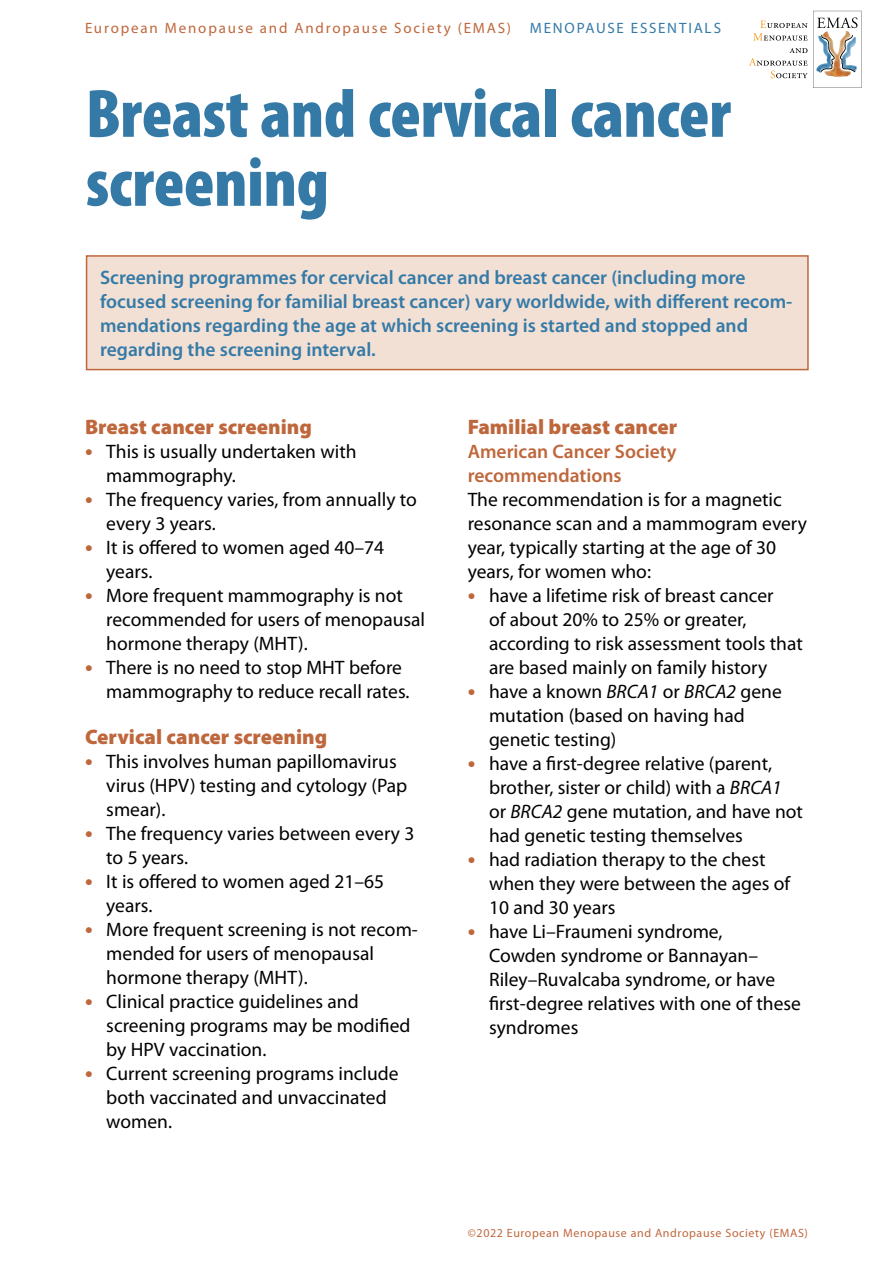
<style>
.page{position:relative;width:893px;height:1263px;background:#fff}
.page>*{position:absolute;margin:0;border:0;box-sizing:border-box;transform-origin:0 0}
.t1{font:900 condensed 69px/69px "Myriad Pro";letter-spacing:-.005em;color:#357aa7}
.t2{font:900 21px "Myriad Pro";color:#bf673c}
.t3{font:19.5px/24px "Myriad Pro";color:#000}
.t4{font:600 19.5px/24px "Myriad Pro";color:#357aa7}
.t5{font:600 19.5px/24px "Myriad Pro";color:#bf673c}
.t6{font:15px "Myriad Pro";letter-spacing:.12em;color:#bf673c}
.t7{font:12px "Myriad Pro";letter-spacing:.05em;color:#bf673c}
.s1{color:#357aa7}
.s2{font-weight:700;font-size:22.5px;color:#bf673c}
.s3{font-style:italic}
</style>
<div class="page">
<svg style="left:749px;top:11px;width:112px;height:77px"></svg>
<div style="left:87px;top:256px;width:721px;height:114px;background:#f2e0d4"></div>
<div style="left:86px;top:255px;width:723px;height:115px;border:2px solid #bf673c"></div>
<p class="t6" style="left:85px;top:18px;width:637px">European Menopause and Andropause Society (EMAS) <span class="s1">MENOPAUSE ESSENTIALS</span></p>
<h1 class="t1" style="left:86px;top:77px;width:647px">Breast and cervical cancer screening</h1>
<p class="t4" style="left:100px;top:265px;width:694px">Screening programmes for cervical cancer and breast cancer (including more focused screening for familial breast cancer) vary worldwide, with different recom&shy;mendations regarding the age at which screening is started and stopped and regarding the screening interval.</p>
<p class="t2" style="left:85px;top:413px;width:228px">Breast cancer screening</p>
<p class="t3" style="left:106px;top:439px;width:252px;text-indent:-21px"><span class="s2">•</span> This is usually undertaken with mammography.</p>
<p class="t3" style="left:106px;top:487px;width:312px;text-indent:-21px"><span class="s2">•</span> The frequency varies, from annually to every 3 years.</p>
<p class="t3" style="left:106px;top:535px;width:279px;text-indent:-21px"><span class="s2">•</span> It is offered to women aged 40–74 years.</p>
<p class="t3" style="left:106px;top:583px;width:320px;text-indent:-21px"><span class="s2">•</span> More frequent mammography is not recommended for users of menopausal hormone therapy (MHT).</p>
<p class="t3" style="left:106px;top:655px;width:305px;text-indent:-21px"><span class="s2">•</span> There is no need to stop MHT before mammography to reduce recall rates.</p>
<p class="t2" style="left:85px;top:723px;width:244px">Cervical cancer screening</p>
<p class="t3" style="left:106px;top:749px;width:303px;text-indent:-21px"><span class="s2">•</span> This involves human papillomavirus virus (HPV) testing and cytology (Pap smear).</p>
<p class="t3" style="left:106px;top:821px;width:310px;text-indent:-21px"><span class="s2">•</span> The frequency varies between every 3 to 5 years.</p>
<p class="t3" style="left:106px;top:869px;width:279px;text-indent:-21px"><span class="s2">•</span> It is offered to women aged 21–65 years.</p>
<p class="t3" style="left:106px;top:917px;width:313px;text-indent:-21px"><span class="s2">•</span> More frequent screening is not recom&shy;mended for users of menopausal hormone therapy (MHT).</p>
<p class="t3" style="left:106px;top:989px;width:306px;text-indent:-21px"><span class="s2">•</span> Clinical practice guidelines and screening programs may be modified by HPV vaccination.</p>
<p class="t3" style="left:106px;top:1061px;width:294px;text-indent:-21px"><span class="s2">•</span> Current screening programs include both vaccinated and unvaccinated women.</p>
<p class="t2" style="left:468px;top:413px;width:211px">Familial breast cancer</p>
<p class="t5" style="left:468px;top:439px;width:210px">American Cancer Society recommendations</p>
<p class="t3" style="left:468px;top:487px;width:341px">The recommendation is for a magnetic resonance scan and a mammogram every year, typically starting at the age of 30 years, for women who:</p>
<p class="t3" style="left:489px;top:583px;width:315px;text-indent:-21px"><span class="s2">•</span> have a lifetime risk of breast cancer<br>of about 20% to 25% or greater, according to risk assessment tools that are based mainly on family history</p>
<p class="t3" style="left:489px;top:679px;width:294px;text-indent:-21px"><span class="s2">•</span> have a known <span class="s3">BRCA1</span> or <span class="s3">BRCA2</span> gene mutation (based on having had genetic testing)</p>
<p class="t3" style="left:489px;top:751px;width:315px;text-indent:-21px"><span class="s2">•</span> have a first-degree relative (parent, brother, sister or child) with a <span class="s3">BRCA1 </span>or <span class="s3">BRCA2</span> gene mutation, and have not had genetic testing themselves</p>
<p class="t3" style="left:489px;top:847px;width:303px;text-indent:-21px"><span class="s2">•</span> had radiation therapy to the chest when they were between the ages of<br>10 and 30 years</p>
<p class="t3" style="left:489px;top:919px;width:313px;text-indent:-21px"><span class="s2">•</span> have Li–Fraumeni syndrome,<br>Cowden syndrome or Bannayan–<br>Riley–Ruvalcaba syndrome, or have first-degree relatives with one of these syndromes</p>
<p class="t7" style="left:468px;top:1226px;width:342px">©2022 European Menopause and Andropause Society (EMAS)</p>
</div>
